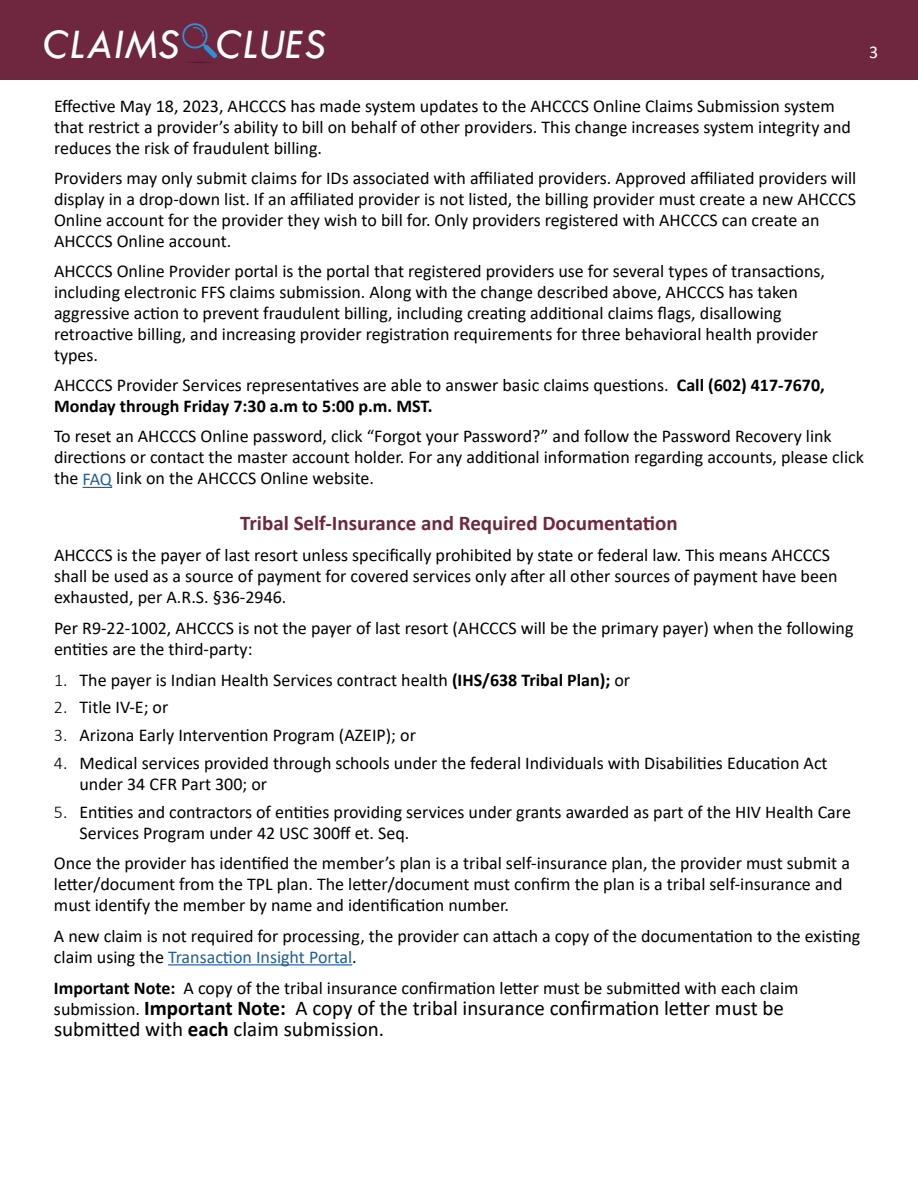
<style>
.page{position:relative;width:918px;height:1188px;background:#fff}
.page>*{position:absolute;margin:0;border:0;box-sizing:border-box;transform-origin:0 0}
.t1{font:italic 43.65px "Tw Cen";color:#fff}
.t2{font:21px/21px "Calibri";color:#000}
.t3{font:700 21px "Calibri";color:#6e273e}
.t4{font:18px/21px "Calibri";color:#000}
.t5{font:18px "Calibri";color:#fff}
.s1{font-weight:700}
.s2{color:#215e9e}
.s3{font-weight:300}
.s4{font-size:18px}
</style>
<div class="page">
<div style="left:0;top:0;width:918px;height:79px;background:#6e273e"></div>
<svg style="left:182px;top:23px;width:35px;height:40px"></svg>
<svg style="left:83px;top:487px;width:29px;height:1px"></svg>
<hr style="left:168px;top:964px;width:184px;height:1px;background:#215e9e">
<h1 class="t1" style="left:43px;top:18px;width:285px">CLAIMS CLUES</h1>
<p class="t5" style="left:869px;top:39px;width:11px">3</p>
<p class="t4" style="left:54px;top:95px;width:799px">Effective May 18, 2023, AHCCCS has made system updates to the AHCCCS Online Claims Submission system that restrict a provider’s ability to bill on behalf of other providers. This change increases system integrity and reduces the risk of fraudulent billing.</p>
<p class="t4" style="left:54px;top:167px;width:804px">Providers may only submit claims for IDs associated with affiliated providers. Approved affiliated providers will display in a drop-down list. If an affiliated provider is not listed, the billing provider must create a new AHCCCS Online account for the provider they wish to bill for. Only providers registered with AHCCCS can create an AHCCCS Online account.</p>
<p class="t4" style="left:54px;top:260px;width:773px">AHCCCS Online Provider portal is the portal that registered providers use for several types of transactions, including electronic FFS claims submission. Along with the change described above, AHCCCS has taken aggressive action to prevent fraudulent billing, including creating additional claims flags, disallowing retroactive billing, and increasing provider registration requirements for three behavioral health provider types.</p>
<p class="t4" style="left:54px;top:374px;width:772px">AHCCCS Provider Services representatives are able to answer basic claims questions. <span class="s1">Call (602) 417-7670,<br>Monday through Friday 7:30 a.m to 5:00 p.m. MST.</span></p>
<p class="t4" style="left:54px;top:425px;width:811px">To reset an AHCCCS Online password, click “Forgot your Password?” and follow the Password Recovery link directions or contact the master account holder. For any additional information regarding accounts, please click the <span class="s2">FAQ</span> link on the AHCCCS Online website.</p>
<p class="t3" style="left:240px;top:509px;width:439px">Tribal Self-Insurance and Required Documentation</p>
<p class="t4" style="left:54px;top:544px;width:785px">AHCCCS is the payer of last resort unless specifically prohibited by state or federal law. This means AHCCCS shall be used as a source of payment for covered services only after all other sources of payment have been exhausted, per A.R.S. §36-2946.</p>
<p class="t4" style="left:54px;top:617px;width:801px">Per R9-22-1002, AHCCCS is not the payer of last resort (AHCCCS will be the primary payer) when the following entities are the third-party:</p>
<p class="t4" style="left:54px;top:669px;width:578px"><span class="s3">1.</span> The payer is Indian Health Services contract health <span class="s1">(IHS/638 Tribal Plan);</span> or</p>
<p class="t4" style="left:54px;top:696px;width:116px"><span class="s3">2.</span> Title IV-E; or</p>
<p class="t4" style="left:54px;top:724px;width:363px"><span class="s3">3.</span> Arizona Early Intervention Program (AZEIP); or</p>
<p class="t4" style="left:80px;top:752px;width:750px;text-indent:-26px"><span class="s3">4.</span> Medical services provided through schools under the federal Individuals with Disabilities Education Act under 34 CFR Part 300; or</p>
<p class="t4" style="left:80px;top:801px;width:773px;text-indent:-26px"><span class="s3">5.</span> Entities and contractors of entities providing services under grants awarded as part of the HIV Health Care<br>Services Program under 42 USC 300ff et. Seq.</p>
<p class="t4" style="left:54px;top:852px;width:797px">Once the provider has identified the member’s plan is a tribal self-insurance plan, the provider must submit a letter/document from the TPL plan. The letter/document must confirm the plan is a tribal self-insurance and must identify the member by name and identification number.</p>
<p class="t4" style="left:54px;top:925px;width:808px">A new claim is not required for processing, the provider can attach a copy of the documentation to the existing claim using the <span class="s2">Transaction Insight Portal</span>.</p>
<p class="t4" style="left:54px;top:977px;width:746px"><span class="s1">Important Note:</span> A copy of the tribal insurance confirmation letter must be submitted with each claim</p>
<p class="t2" style="left:54px;top:997px;width:731px"><span class="s4">submission.</span> <span class="s1">Important Note:</span> A copy of the tribal insurance confirmation letter must be submitted with <span class="s1">each</span> claim submission.</p>
</div>
